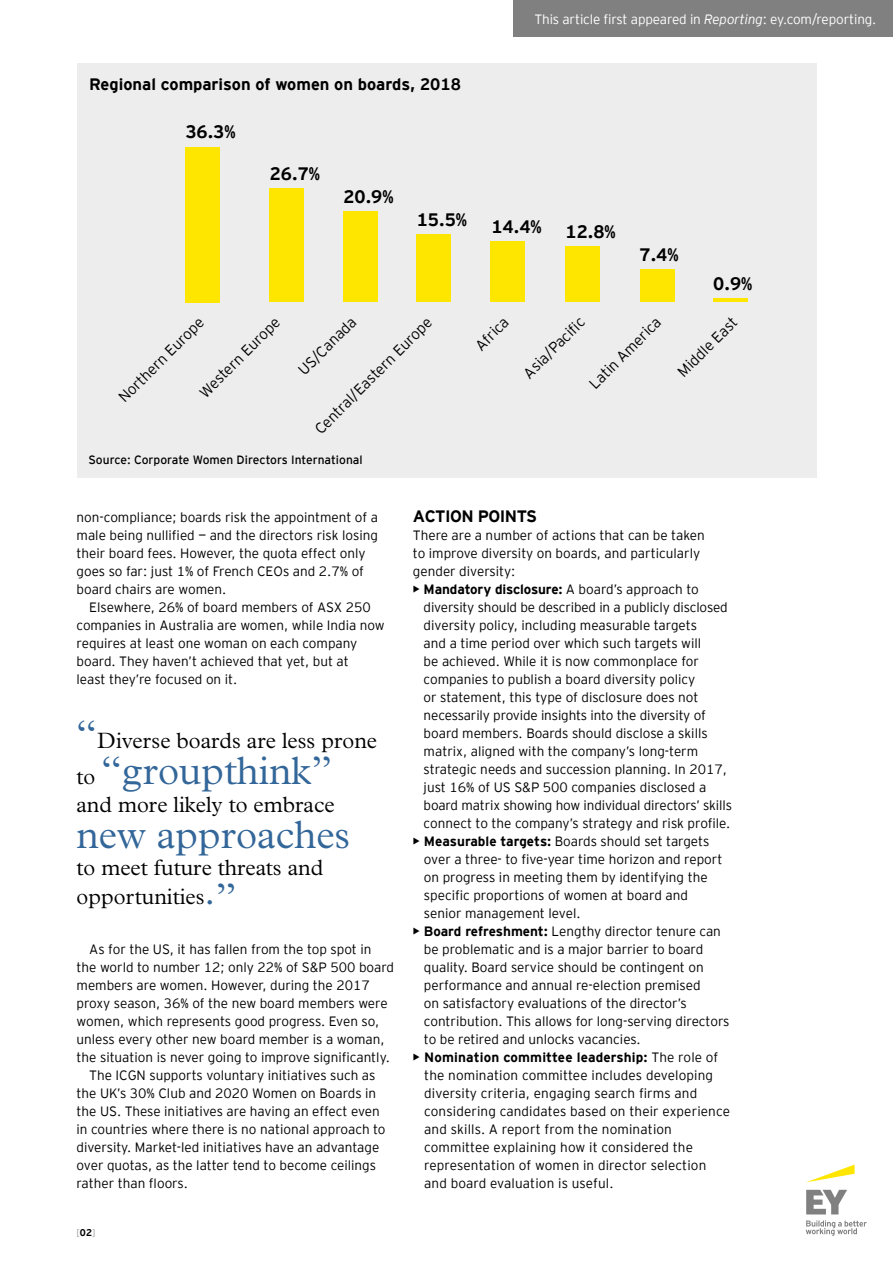
<style>
.page{position:relative;width:893px;height:1263px;background:#fff}
.page>*{position:absolute;margin:0;border:0;box-sizing:border-box;transform-origin:0 0}
.t1{font:300 39.75px "Plantin";color:#369}
.t2{font:300 22.35px/28.5px "Plantin";color:#000}
.t3{font:700 18px "EY Interstate";color:#000}
.t4{font:700 16.5px "EY Interstate";color:#000}
.t5{font:700 16.5px "EY Interstate";letter-spacing:-.03em;color:#000}
.t6{font:300 15px "EY Interstate";color:#000}
.t7{font:300 13.5px/18px "EY Interstate";color:#000}
.t8{font:300 13.5px "EY Interstate";letter-spacing:-.01em;color:#fff}
.t9{font:12px "EY Interstate";color:#000}
.t10{font:300 9.75px "EY Interstate";color:#9d9d9c}
.s1{font-style:italic}
.s2{font-size:39.75px;color:#369}
.s3{font-size:22.35px;color:#000}
.s4{font-weight:700;color:#000}
.s5{font-weight:700}
</style>
<div class="page">
<svg style="left:807px;top:1164px;width:48px;height:18px"></svg>
<svg style="left:806px;top:1190px;width:61px;height:46px"></svg>
<div style="left:77px;top:64px;width:739px;height:414px;background:#ededed"></div>
<div style="left:185px;top:147px;width:34px;height:155px;background:#ffe600"></div>
<div style="left:270px;top:189px;width:34px;height:113px;background:#ffe600"></div>
<div style="left:343px;top:212px;width:34px;height:90px;background:#ffe600"></div>
<hr style="left:713px;top:298px;width:34px;height:4px;background:#ffe600">
<div style="left:640px;top:269px;width:34px;height:33px;background:#ffe600"></div>
<div style="left:566px;top:247px;width:34px;height:55px;background:#ffe600"></div>
<div style="left:491px;top:241px;width:34px;height:61px;background:#ffe600"></div>
<div style="left:417px;top:235px;width:34px;height:67px;background:#ffe600"></div>
<div style="left:513px;top:0;width:380px;height:36px;background:#808080"></div>
<p class="t4" style="left:89px;top:72px;width:373px">Regional comparison of women on boards, 2018</p>
<h3 class="t3" style="left:185px;top:119px;width:52px">36.3%</h3>
<h3 class="t3" style="left:270px;top:161px;width:52px">26.7%</h3>
<h3 class="t3" style="left:343px;top:184px;width:52px">20.9%</h3>
<h3 class="t3" style="left:417px;top:207px;width:52px">15.5%</h3>
<p class="t8" style="left:534px;top:9px;width:343px">This article first appeared in <span class="s1">Reporting</span>: ey.com/reporting.</p>
<h3 class="t3" style="left:491px;top:214px;width:52px">14.4%</h3>
<h3 class="t3" style="left:565px;top:219px;width:52px">12.8%</h3>
<h3 class="t3" style="left:640px;top:242px;width:41px">7.4%</h3>
<h3 class="t3" style="left:713px;top:271px;width:41px">0.9%</h3>
<p class="t6" style="left:310px;top:424px;width:160px;rotate:-45deg">Central/Eastern Europe</p>
<p class="t6" style="left:470px;top:340px;width:42px;rotate:-45deg">Africa</p>
<p class="t6" style="left:518px;top:368px;width:81px;rotate:-45deg">Asia/Pacifi c</p>
<p class="t6" style="left:584px;top:379px;width:96px;rotate:-45deg">Latin America</p>
<p class="t6" style="left:673px;top:366px;width:79px;rotate:-45deg">Middle East</p>
<p class="t6" style="left:194px;top:387px;width:108px;rotate:-45deg">Western Europe</p>
<p class="t6" style="left:293px;top:365px;width:76px;rotate:-45deg">US/Canada</p>
<p class="t6" style="left:113px;top:392px;width:115px;rotate:-45deg">Northern Europe</p>
<p class="t9" style="left:89px;top:451px;width:276px">Source: Corporate Women Directors International</p>
<p class="t7" style="left:77px;top:507px;width:303px">non-compliance; boards risk the appointment of a male being nullified — and the directors risk losing their board fees. However, the quota effect only goes so far: just 1% of French CEOs and 2.7% of board chairs are women.</p>
<p class="t7" style="left:77px;top:597px;width:310px;text-indent:13px">Elsewhere, 26% of board members of ASX 250 companies in Australia are women, while India now requires at least one woman on each company board. They haven’t achieved that yet, but at<br>least they’re focused on it.</p>
<h2 class="t2" style="left:77px;top:726px;width:302px"><span class="s2">“</span>Diverse boards are less prone</h2>
<h1 class="t1" style="left:77px;top:748px;width:257px"><span class="s3">to</span> “groupthink”</h1>
<h2 class="t2" style="left:77px;top:790px;width:260px">and more likely to embrace</h2>
<h1 class="t1" style="left:77px;top:811px;width:275px">new approaches</h1>
<h2 class="t2" style="left:77px;top:854px;width:248px">to meet future threats and opportunities<span class="s2">.”</span></h2>
<p class="t7" style="left:89px;top:939px;width:284px">As for the US, it has fallen from the top spot in</p>
<p class="t7" style="left:77px;top:957px;width:319px">the world to number 12; only 22% of S&amp;P 500 board</p>
<p class="t7" style="left:77px;top:975px;width:295px">members are women. However, during the 2017</p>
<p class="t7" style="left:77px;top:993px;width:313px">proxy season, 36% of the new board members were</p>
<p class="t7" style="left:77px;top:1011px;width:304px">women, which represents good progress. Even so,</p>
<p class="t7" style="left:77px;top:1029px;width:310px">unless every other new board member is a woman,</p>
<p class="t7" style="left:77px;top:1047px;width:315px">the situation is never going to improve significantly.</p>
<p class="t7" style="left:89px;top:1065px;width:288px">The ICGN supports voluntary initiatives such as</p>
<p class="t7" style="left:77px;top:1083px;width:301px">the UK’s 30% Club and 2020 Women on Boards in</p>
<p class="t7" style="left:77px;top:1101px;width:305px">the US. These initiatives are having an effect even</p>
<p class="t7" style="left:77px;top:1119px;width:310px">in countries where there is no national approach to</p>
<p class="t7" style="left:77px;top:1137px;width:304px">diversity. Market-led initiatives have an advantage</p>
<p class="t7" style="left:77px;top:1155px;width:301px">over quotas, as the latter tend to become ceilings</p>
<p class="t7" style="left:77px;top:1173px;width:113px">rather than floors.</p>
<p class="t10" style="left:77px;top:1226px;width:20px">[<span class="s4">02</span>]</p>
<p class="t5" style="left:413px;top:504px;width:126px">ACTION POINTS</p>
<p class="t7" style="left:413px;top:525px;width:293px">There are a number of actions that can be taken to improve diversity on boards, and particularly gender diversity:</p>
<p class="t7" style="left:424px;top:579px;width:310px;text-indent:-11px"><span class="s5">• Mandatory disclosure:</span> A board’s approach to diversity should be described in a publicly disclosed diversity policy, including measurable targets<br>and a time period over which such targets will<br>be achieved. While it is now commonplace for companies to publish a board diversity policy<br>or statement, this type of disclosure does not necessarily provide insights into the diversity of board members. Boards should disclose a skills matrix, aligned with the company’s long-term strategic needs and succession planning. In 2017, just 16% of US S&amp;P 500 companies disclosed a board matrix showing how individual directors’ skills connect to the company’s strategy and risk profile.</p>
<p class="t7" style="left:424px;top:831px;width:300px;text-indent:-11px"><span class="s5">• Measurable targets:</span> Boards should set targets over a three- to five-year time horizon and report on progress in meeting them by identifying the specific proportions of women at board and senior management level.</p>
<p class="t7" style="left:424px;top:921px;width:307px;text-indent:-11px"><span class="s5">• Board refreshment:</span> Lengthy director tenure can be problematic and is a major barrier to board quality. Board service should be contingent on performance and annual re-election premised<br>on satisfactory evaluations of the director’s contribution. This allows for long-serving directors to be retired and unlocks vacancies.</p>
<p class="t7" style="left:424px;top:1047px;width:307px;text-indent:-11px"><span class="s5">• Nomination committee leadership:</span> The role of the nomination committee includes developing diversity criteria, engaging search firms and considering candidates based on their experience and skills. A report from the nomination committee explaining how it considered the representation of women in director selection and board evaluation is useful.</p>
</div>
